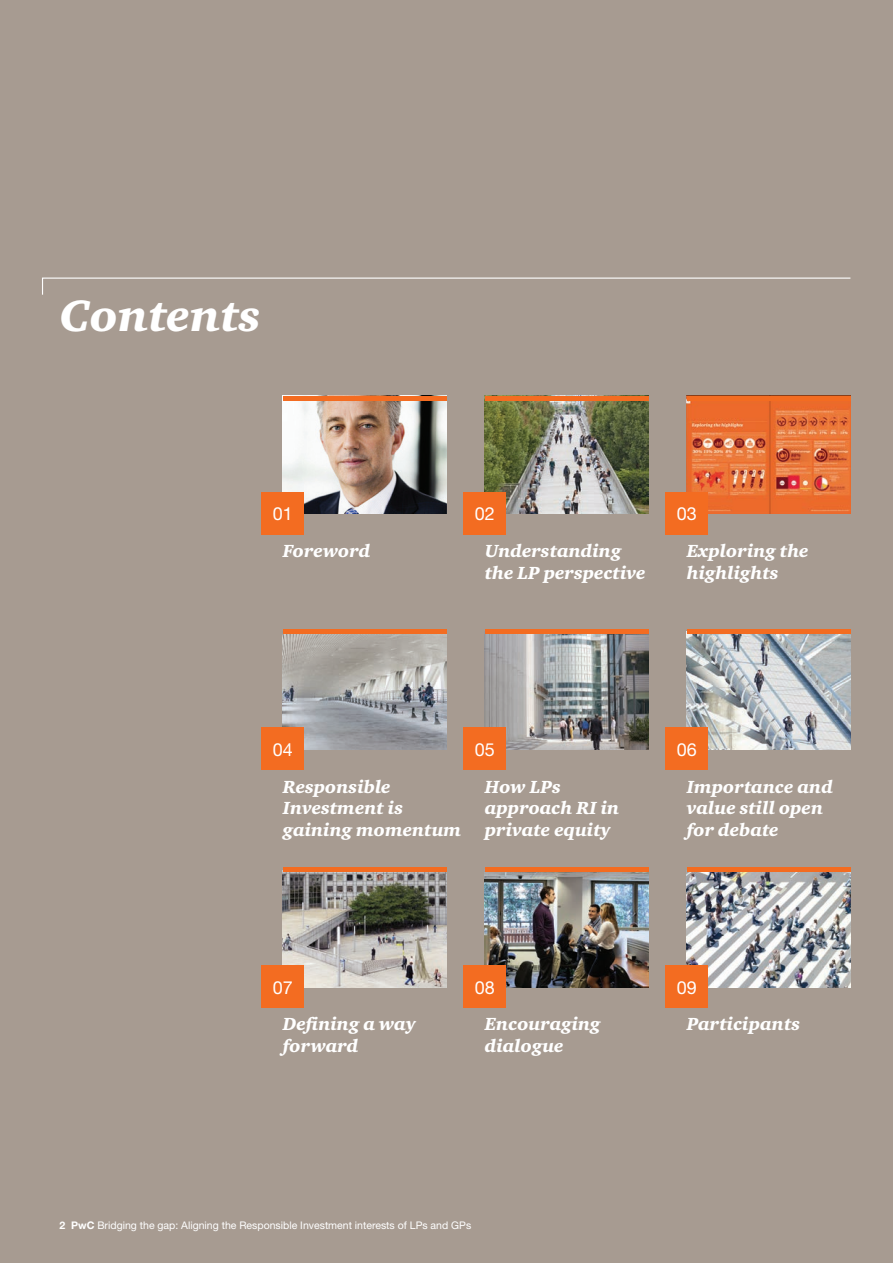
<style>
.page{position:relative;width:893px;height:1263px;background:#a79b91}
.page>*{position:absolute;margin:0;border:0;box-sizing:border-box;transform-origin:0 0}
.t1{font:45px "Charter ITC Blac Ital";color:#fff}
.t2{font:18px/21.6px "Charter ITC Blac Ital";color:#fff}
.t3{font:18px "Helvetica Neue";color:#fff}
.t4{font:10.5px "Helvetica Neue";color:#fff}
.s1{font-weight:700}
</style>
<div class="page">
<img style="left:283px;top:400px;width:163px;height:114px">
<div style="left:261px;top:492px;width:43px;height:42px;background:#f36c21"></div>
<img style="left:485px;top:400px;width:163px;height:114px">
<div style="left:463px;top:492px;width:43px;height:42px;background:#f36c21"></div>
<img style="left:687px;top:400px;width:163px;height:114px">
<div style="left:665px;top:492px;width:43px;height:42px;background:#f36c21"></div>
<img style="left:687px;top:634px;width:163px;height:115px">
<div style="left:665px;top:727px;width:43px;height:43px;background:#f36c21"></div>
<hr style="left:283px;top:396px;width:163px;height:4px;background:#f36c21">
<img style="left:283px;top:634px;width:163px;height:115px">
<div style="left:261px;top:727px;width:43px;height:43px;background:#f36c21"></div>
<div style="left:283px;top:629px;width:163px;height:5px;background:#f36c21"></div>
<img style="left:283px;top:871px;width:163px;height:116px">
<div style="left:261px;top:965px;width:43px;height:43px;background:#f36c21"></div>
<hr style="left:283px;top:867px;width:163px;height:4px;background:#f36c21">
<hr style="left:485px;top:396px;width:163px;height:4px;background:#f36c21">
<img style="left:485px;top:634px;width:163px;height:115px">
<div style="left:463px;top:727px;width:43px;height:43px;background:#f36c21"></div>
<div style="left:485px;top:629px;width:163px;height:5px;background:#f36c21"></div>
<img style="left:485px;top:871px;width:163px;height:116px">
<div style="left:463px;top:965px;width:43px;height:43px;background:#f36c21"></div>
<hr style="left:485px;top:867px;width:163px;height:4px;background:#f36c21">
<img style="left:687px;top:871px;width:163px;height:116px">
<div style="left:665px;top:965px;width:43px;height:43px;background:#f36c21"></div>
<hr style="left:687px;top:867px;width:163px;height:4px;background:#f36c21">
<hr style="left:687px;top:396px;width:163px;height:4px;background:#f36c21">
<div style="left:687px;top:629px;width:163px;height:5px;background:#f36c21"></div>
<svg style="left:42px;top:277px;width:809px;height:18px"></svg>
<h1 class="t1" style="left:60px;top:288px;width:203px">Contents</h1>
<p class="t3" style="left:273px;top:503px;width:22px">01</p>
<p class="t2" style="left:283px;top:540px;width:89px">Foreword</p>
<p class="t3" style="left:475px;top:503px;width:22px">02</p>
<p class="t2" style="left:485px;top:540px;width:162px">Understanding the LP perspective</p>
<p class="t3" style="left:677px;top:503px;width:22px">03</p>
<p class="t2" style="left:687px;top:540px;width:123px">Exploring the highlights</p>
<p class="t3" style="left:273px;top:739px;width:22px">04</p>
<p class="t2" style="left:283px;top:775px;width:180px">Responsible<br>Investment is gaining momentum</p>
<p class="t3" style="left:475px;top:739px;width:22px">05</p>
<p class="t2" style="left:485px;top:775px;width:136px">How LPs approach RI in private equity</p>
<p class="t3" style="left:273px;top:976px;width:22px">07</p>
<p class="t2" style="left:283px;top:1013px;width:134px">Defining a way forward</p>
<p class="t3" style="left:475px;top:976px;width:22px">08</p>
<p class="t2" style="left:485px;top:1013px;width:117px">Encouraging dialogue</p>
<p class="t3" style="left:677px;top:739px;width:22px">06</p>
<p class="t2" style="left:687px;top:775px;width:148px">Importance and value still open for debate</p>
<p class="t3" style="left:677px;top:976px;width:22px">09</p>
<p class="t2" style="left:687px;top:1013px;width:115px">Participants</p>
<p class="t4" style="left:60px;top:1219px;width:413px"><span class="s1">2 PwC</span> Bridging the gap: Aligning the Responsible Investment interests of LPs and GPs</p>
</div>
